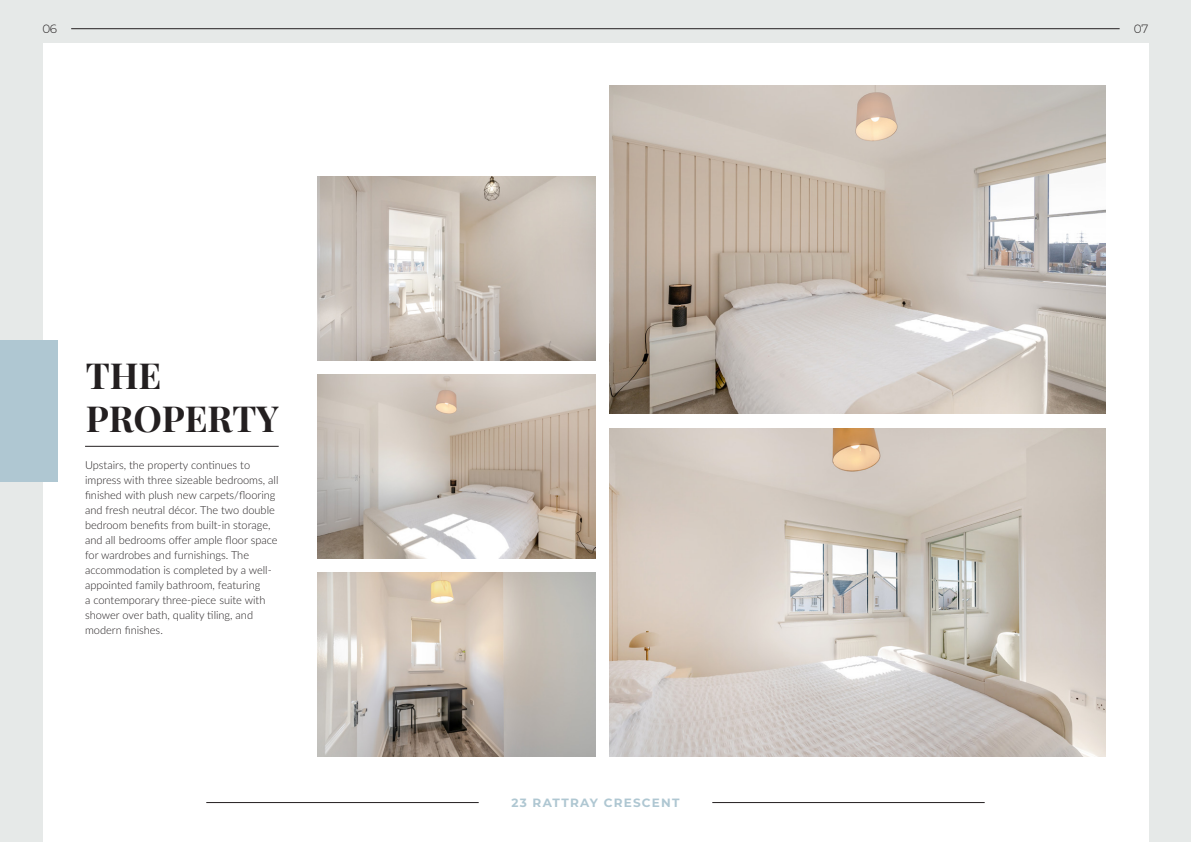
<style>
.page{position:relative;width:1191px;height:842px;background:#e6e9e8}
.page>*{position:absolute;margin:0;border:0;box-sizing:border-box;transform-origin:0 0}
.t1{font:700 36px/43.2px "Playfair Display";color:#231f20}
.t2{font:700 12px "Montserrat";letter-spacing:.1em;color:#afc7d2}
.t3{font:300 12px "Montserrat";color:#231f20}
.t4{font:300 11px/15px "Lato";color:#231f20}
</style>
<div class="page">
<div style="left:43px;top:43px;width:1105px;height:799px;background:#fff"></div>
<hr style="left:71px;top:28px;width:1048px;height:1px;background:#231f20">
<hr style="left:206px;top:802px;width:273px;height:1px;background:#231f20">
<hr style="left:712px;top:802px;width:272px;height:1px;background:#231f20">
<div style="left:0;top:341px;width:57px;height:141px;background:#afc7d2"></div>
<img style="left:609px;top:85px;width:497px;height:329px">
<img style="left:609px;top:428px;width:497px;height:329px">
<hr style="left:85px;top:446px;width:194px;height:1px;background:#231f20">
<img style="left:317px;top:573px;width:278px;height:184px">
<img style="left:318px;top:375px;width:277px;height:184px">
<img style="left:318px;top:176px;width:277px;height:184px">
<p class="t3" style="left:43px;top:20px;width:16px">06</p>
<p class="t3" style="left:1133px;top:20px;width:16px">07</p>
<h1 class="t1" style="left:86px;top:350px;width:195px">THE<br>PROPERTY</h1>
<p class="t4" style="left:85px;top:457px;width:195px">Upstairs, the property continues to impress with three sizeable bedrooms, all finished with plush new carpets/flooring and fresh neutral décor. The two double bedroom benefits from built-in storage, and all bedrooms offer ample floor space for wardrobes and furnishings. The accommodation is completed by a well&shy;appointed family bathroom, featuring<br>a contemporary three-piece suite with shower over bath, quality tiling, and modern finishes.</p>
<p class="t2" style="left:511px;top:793px;width:170px">23 RATTRAY CRESCENT</p>
</div>
